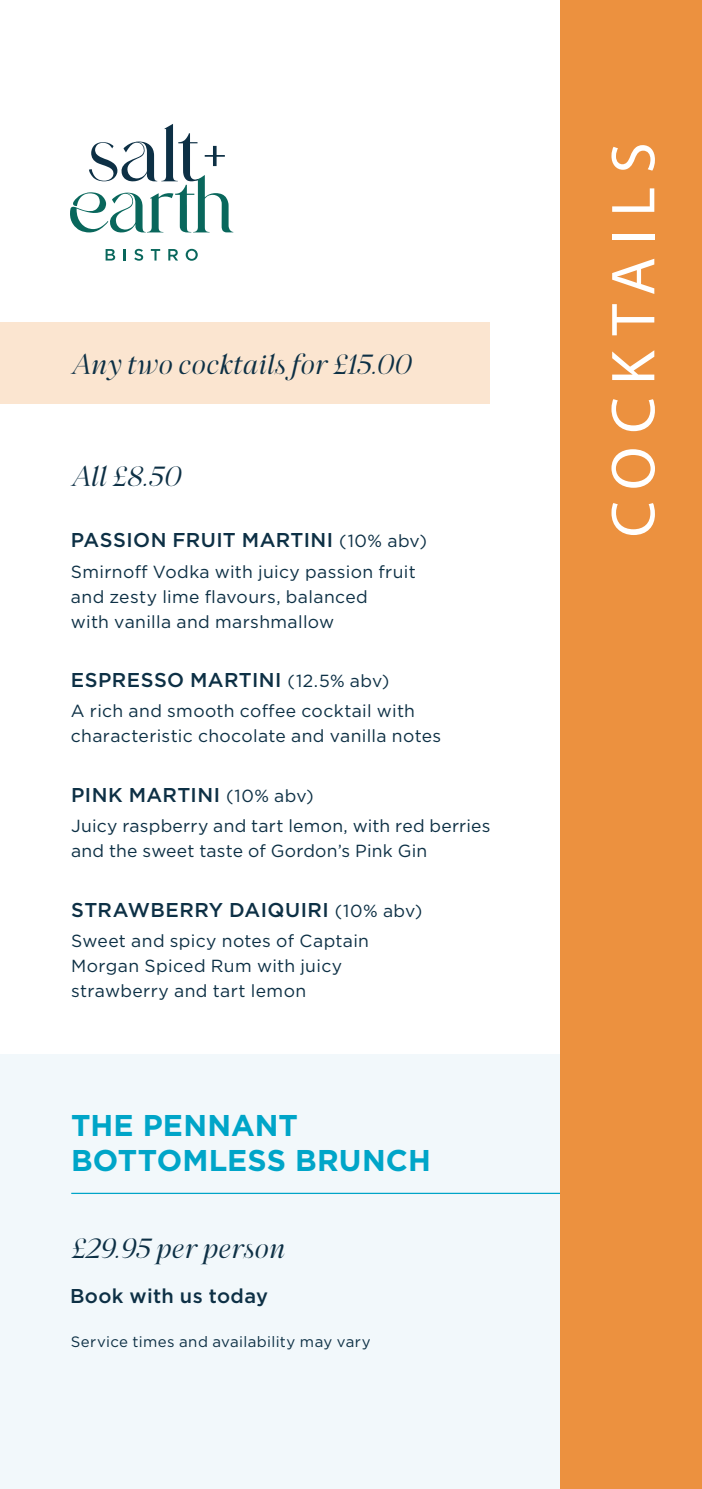
<style>
.page{position:relative;width:702px;height:1489px;background:#fff}
.page>*{position:absolute;margin:0;border:0;box-sizing:border-box;transform-origin:0 0}
.t1{font:62.5px "Myriad Pro";letter-spacing:.205em;color:#fff}
.Section_Heading__Summer_Sky{font:700 30px/35px "Gotham";letter-spacing:.005em;color:#00a5c8}
.Drink_Name{font:500 20px "Gotham";letter-spacing:.02em;color:#0d3045}
.Italic_intro{font:italic 300 20px "Megafield";letter-spacing:.025em;color:#0d3045}
.Item_Description{font:17.5px/25px "Gotham";letter-spacing:.02em;color:#0d3045}
.t2{font:15px "Gotham";letter-spacing:.025em;color:#0d3045}
.s1{font-weight:400;font-size:17.5px}
</style>
<div class="page">
<div style="left:0;top:1054px;width:560px;height:434px;background:#f2f8fb"></div>
<hr style="left:71px;top:1192px;width:537px;height:1px;background:#00a5c8">
<div style="left:560px;top:0;width:142px;height:1488px;background:#ec913f"></div>
<svg style="left:106px;top:249px;width:9px;height:11px"></svg>
<svg style="left:124px;top:249px;width:2px;height:11px"></svg>
<svg style="left:134px;top:249px;width:9px;height:12px"></svg>
<svg style="left:151px;top:249px;width:9px;height:11px"></svg>
<svg style="left:168px;top:249px;width:10px;height:11px"></svg>
<svg style="left:186px;top:249px;width:12px;height:12px"></svg>
<svg style="left:70px;top:124px;width:163px;height:108px"></svg>
<div style="left:0;top:322px;width:489px;height:82px;background:#fbe5d0"></div>
<p class="Italic_intro" style="left:70px;top:355px;width:342px">Any two cocktails for £15.00</p>
<p class="Italic_intro" style="left:70px;top:467px;width:111px">All £8.50</p>
<p class="Drink_Name" style="left:71px;top:527px;width:357px">PASSION FRUIT MARTINI <span class="s1">(10% abv)</span></p>
<p class="Item_Description" style="left:71px;top:558px;width:346px">Smirnoff Vodka with juicy passion fruit and zesty lime flavours, balanced<br>with vanilla and marshmallow</p>
<p class="Drink_Name" style="left:71px;top:666px;width:320px">ESPRESSO MARTINI <span class="s1">(12.5% abv)</span></p>
<p class="Item_Description" style="left:71px;top:698px;width:372px">A rich and smooth coffee cocktail with characteristic chocolate and vanilla notes</p>
<p class="Drink_Name" style="left:71px;top:781px;width:244px">PINK MARTINI <span class="s1">(10% abv)</span></p>
<p class="Item_Description" style="left:71px;top:813px;width:421px">Juicy raspberry and tart lemon, with red berries and the sweet taste of Gordon’s Pink Gin</p>
<p class="Drink_Name" style="left:71px;top:896px;width:353px">STRAWBERRY DAIQUIRI <span class="s1">(10% abv)</span></p>
<p class="Item_Description" style="left:71px;top:928px;width:299px">Sweet and spicy notes of Captain<br>Morgan Spiced Rum with juicy strawberry and tart lemon</p>
<p class="Section_Heading__Summer_Sky" style="left:71px;top:1108px;width:361px">THE PENNANT<br>BOTTOMLESS BRUNCH</p>
<p class="Italic_intro" style="left:70px;top:1238px;width:215px">£29.95 per person</p>
<p class="Drink_Name" style="left:70px;top:1282px;width:199px">Book with us today</p>
<p class="t2" style="left:71px;top:1332px;width:301px">Service times and availability may vary</p>
<p class="t1" style="left:594px;top:537px;width:396px;rotate:-90deg">COCKTAILS</p>
</div>
